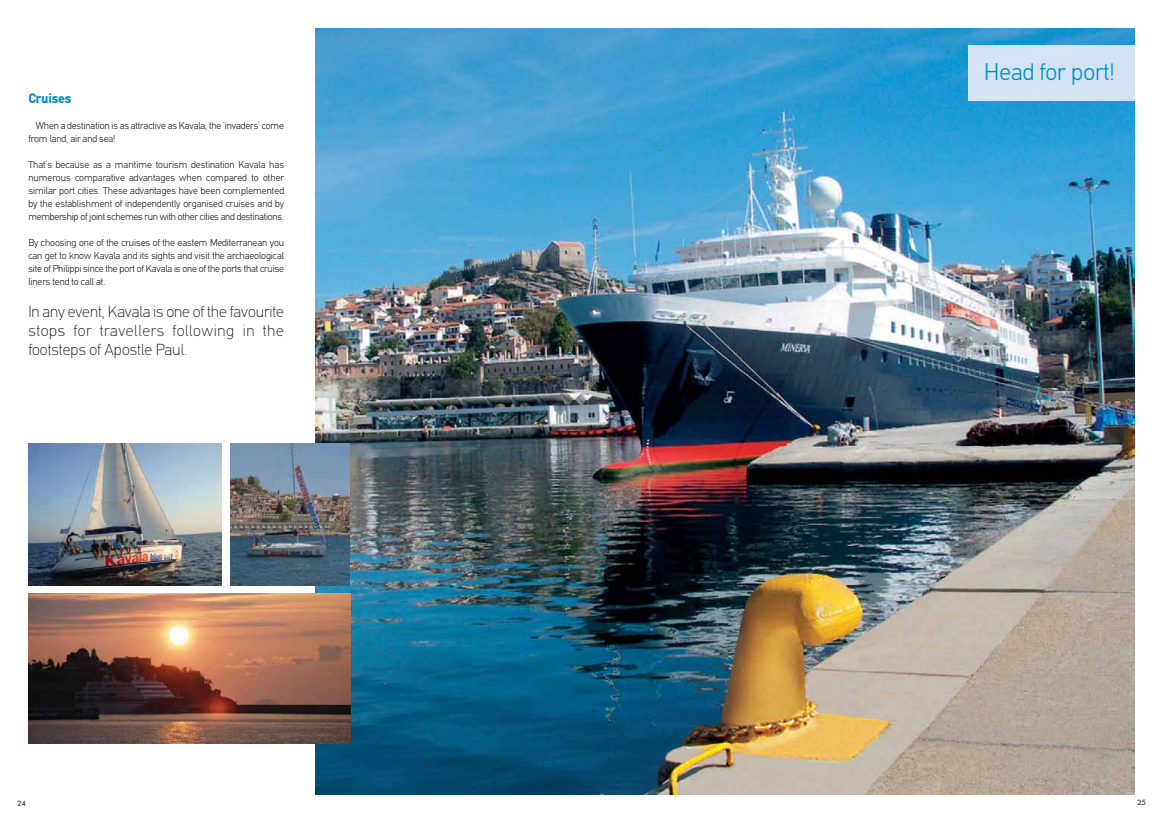
<style>
.page{position:relative;width:1163px;height:823px;background:#fff}
.page>*{position:absolute;margin:0;border:0;box-sizing:border-box;transform-origin:0 0}
.t1{font:300 24px "PF Din Text";color:#0091ca}
.t2{font:100 16px/19px "PF Din Text";letter-spacing:.035em;color:#231f20;text-align:justify}
.t3{font:900 13.9px "PF Din Text";letter-spacing:-.01em;color:#0091ca}
.t4{font:300 10px/13px "PF Din Text";letter-spacing:-.01em;color:#231f20;text-align:justify}
.t5{font:7px "Art Futur H Medium";color:#231f20}
</style>
<div class="page">
<img style="left:28px;top:443px;width:193px;height:142px">
<img style="left:315px;top:28px;width:819px;height:766px">
<img style="left:230px;top:443px;width:120px;height:142px">
<img style="left:28px;top:593px;width:322px;height:150px">
<div style="left:968px;top:45px;width:166px;height:55px;background:#d3e3f3"></div>
<h3 class="t3" style="left:28px;top:93px;width:45px">Cruises</h3>
<p class="t4" style="left:28px;top:120px;width:257px;text-indent:7px">When a destination is as attractive as Kavala, the ‘invaders’ come from land, air and sea!</p>
<p class="t4" style="left:28px;top:159px;width:257px">That’s because as a maritime tourism destination Kavala has numerous comparative advantages when compared to other similar port cities. These advantages have been complemented by the establishment of independently organised cruises and by membership of joint schemes run with other cities and destinations.</p>
<p class="t4" style="left:28px;top:237px;width:257px">By choosing one of the cruises of the eastern Mediterranean you can get to know Kavala and its sights and visit the archaeological site of Philippi since the port of Kavala is one of the ports that cruise liners tend to call at.</p>
<h2 class="t2" style="left:28px;top:303px;width:257px">In any event, Kavala is one of the favourite stops for travellers following in the footsteps of Apostle Paul.</h2>
<h1 class="t1" style="left:984px;top:63px;width:132px">Head for port!</h1>
<p class="t5" style="left:17px;top:799px;width:10px">24</p>
<p class="t5" style="left:1137px;top:798px;width:10px">25</p>
</div>
